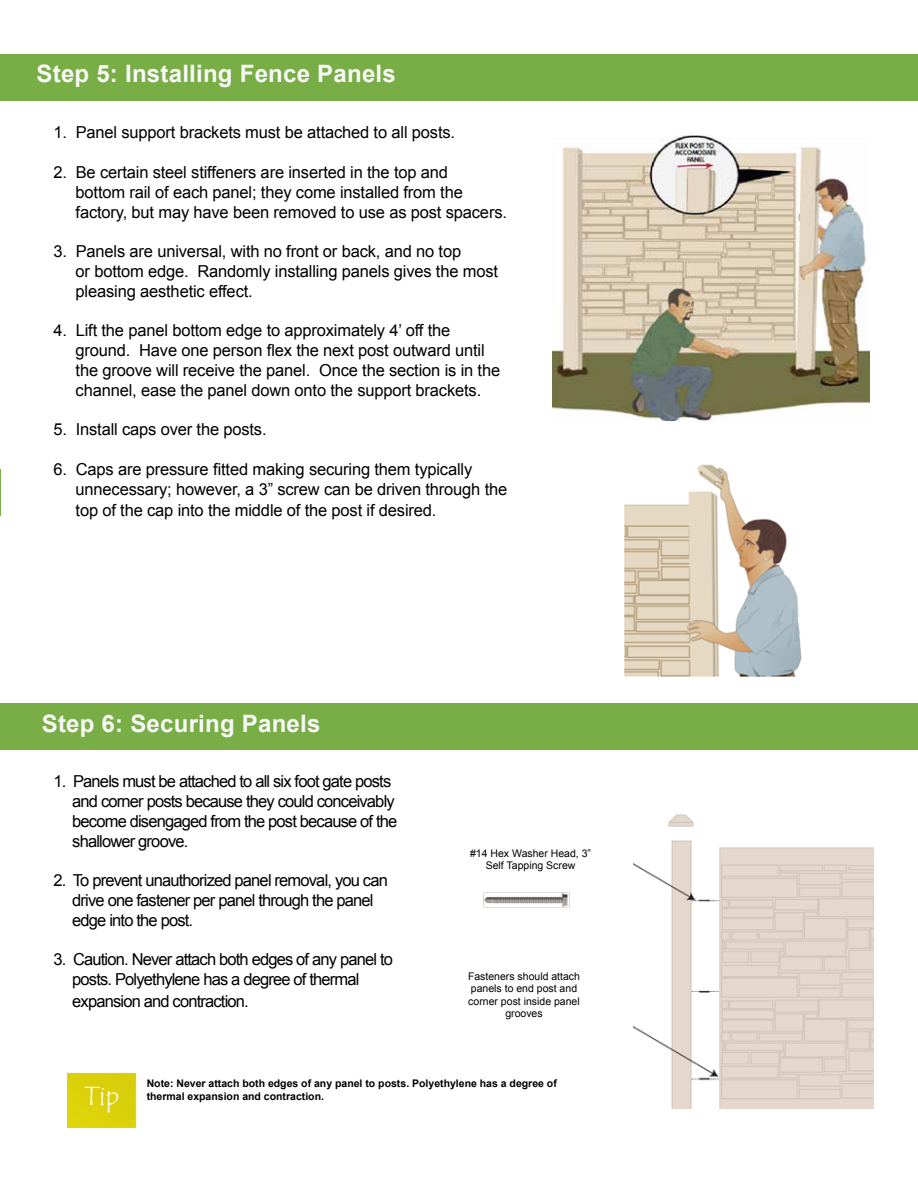
<style>
.page{position:relative;width:918px;height:1188px;background:#fff}
.page>*{position:absolute;margin:0;border:0;box-sizing:border-box;transform-origin:0 0}
.t1{font:27px "Tempus Sans ITC";color:#fff}
.t2{font:700 24px "Arial";letter-spacing:.01em;color:#f8f8f9}
.t3{font:16.5px/19.8px "Arial";letter-spacing:-.01em;color:#000}
.t4{font:16.5px/19.8px "Arial";letter-spacing:-.05em;color:#000}
.t5{font:10.5px/12.6px "Arial";color:#000;text-align:center}
.t6{font:700 10.5px/12.6px "Arial";color:#000}
</style>
<div class="page">
<hr style="left:0;top:54px;width:1px;height:46px;background:#79ae46">
<hr style="left:0;top:470px;width:1px;height:46px;background:#79ae46">
<div style="left:1px;top:54px;width:917px;height:46px;background:#79ae46"></div>
<img style="left:552px;top:136px;width:317px;height:284px">
<img style="left:624px;top:464px;width:178px;height:213px">
<div style="left:1px;top:703px;width:917px;height:47px;background:#79ae46"></div>
<img style="left:634px;top:814px;width:240px;height:295px">
<img style="left:483px;top:893px;width:86px;height:15px">
<div style="left:68px;top:1073px;width:68px;height:54px;background:#dbd10b"></div>
<div style="left:67px;top:1073px;width:69px;height:55px;border:1px solid #dfd50b"></div>
<h2 class="t2" style="left:37px;top:58px;width:361px">Step 5: Installing Fence Panels</h2>
<p class="t3" style="left:53px;top:123px;width:403px">1. Panel support brackets must be attached to all posts.</p>
<p class="t3" style="left:76px;top:163px;width:433px;text-indent:-22px">2. Be certain steel stiffeners are inserted in the top and<br>bottom rail of each panel; they come installed from the factory, but may have been removed to use as post spacers.</p>
<p class="t3" style="left:76px;top:242px;width:424px;text-indent:-22px">3. Panels are universal, with no front or back, and no top<br>or bottom edge. Randomly installing panels gives the most pleasing aesthetic effect.</p>
<p class="t3" style="left:76px;top:321px;width:426px;text-indent:-22px">4. Lift the panel bottom edge to approximately 4’ off the ground. Have one person flex the next post outward until the groove will receive the panel. Once the section is in the channel, ease the panel down onto the support brackets.</p>
<p class="t3" style="left:53px;top:420px;width:215px">5. Install caps over the posts.</p>
<p class="t3" style="left:76px;top:460px;width:433px;text-indent:-22px">6. Caps are pressure fitted making securing them typically unnecessary; however, a 3” screw can be driven through the</p>
<p class="t3" style="left:76px;top:501px;width:362px">top of the cap into the middle of the post if desired.</p>
<h2 class="t2" style="left:42px;top:707px;width:280px">Step 6: Securing Panels</h2>
<p class="t4" style="left:72px;top:772px;width:327px;text-indent:-19px">1. Panels must be attached to all six foot gate posts and corner posts because they could conceivably become disengaged from the post because of the shallower groove.</p>
<p class="t4" style="left:72px;top:871px;width:317px;text-indent:-19px">2. To prevent unauthorized panel removal, you can drive one fastener per panel through the panel edge into the post.</p>
<p class="t4" style="left:72px;top:950px;width:322px;text-indent:-19px">3. Caution. Never attach both edges of any panel to posts. Polyethylene has a degree of thermal</p>
<p class="t4" style="left:72px;top:991px;width:178px">expansion and contraction.</p>
<p class="t5" style="left:470px;top:847px;width:122px">#14 Hex Washer Head, 3”<br>Self Tapping Screw</p>
<p class="t5" style="left:468px;top:970px;width:114px">Fasteners should attach panels to end post and corner post inside panel grooves</p>
<h1 class="t1" style="left:84px;top:1079px;width:37px">Tip</h1>
<p class="t6" style="left:147px;top:1078px;width:412px">Note: Never attach both edges of any panel to posts. Polyethylene has a degree of thermal expansion and contraction.</p>
</div>
